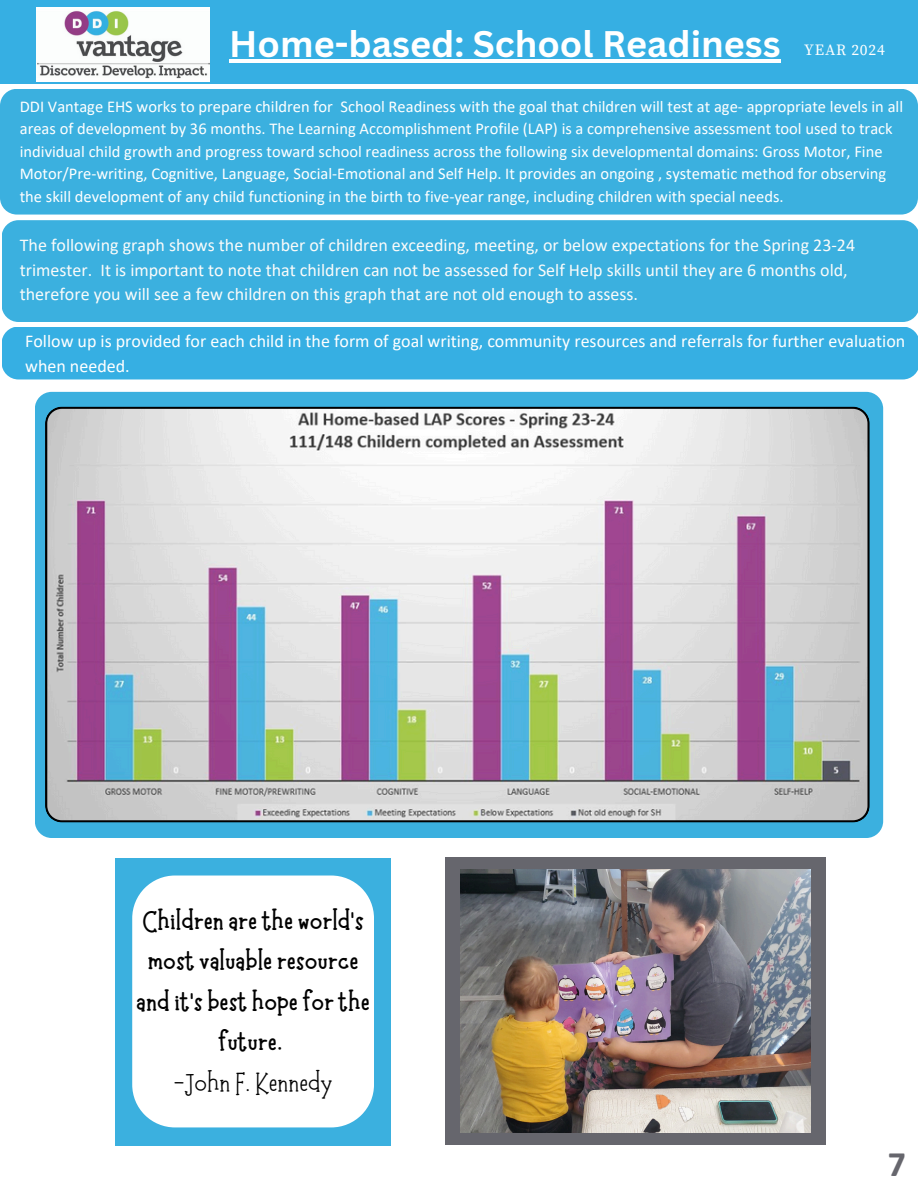
<style>
.page{position:relative;width:918px;height:1188px;background:#fff}
.page>*{position:absolute;margin:0;border:0;box-sizing:border-box;transform-origin:0 0}
.t1{font:700 36px "Canva Sans";color:#fff}
.t2{font:700 36px "Calibri";color:#66666d}
.t3{font:700 28.65px/40.5px "Moonlight";color:#000;text-align:center}
.t4{font:18px/24.8px "Calibri";color:#fafbfa}
.t5{font:18px/24.8px "Calibri";color:#fff}
.t6{font:16.5px/22.5px "Calibri";color:#fff}
.t7{font:15.6px "Source Serif Pro";letter-spacing:.05em;color:#fff}
.s1{font-weight:400}
</style>
<div class="page">
<div style="left:0;top:0;width:918px;height:84px;background:#36afe3"></div>
<img style="left:36px;top:7px;width:174px;height:75px">
<div style="left:35px;top:392px;width:848px;height:446px;background:#3bb0df;border-radius:17px"></div>
<svg style="left:45px;top:407px;width:825px;height:416px;background:#c6c4cc"></svg>
<div style="left:0;top:89px;width:918px;height:126px;background:#3bb0df;border-radius:17px"></div>
<div style="left:2px;top:220px;width:916px;height:102px;background:#3bb0df"></div>
<div style="left:2px;top:327px;width:916px;height:52px;background:#36afe3"></div>
<div style="left:115px;top:858px;width:276px;height:287px;background:#3bb0df"></div>
<div style="left:132px;top:876px;width:242px;height:251px;background:#fff"></div>
<div style="left:445px;top:857px;width:381px;height:287px;background:#66666d"></div>
<img style="left:461px;top:869px;width:349px;height:263px">
<hr style="left:229px;top:59px;width:552px;height:3px;background:#fff">
<h1 class="t1" style="left:229px;top:18px;width:553px">Home-based: School Readiness</h1>
<p class="t7" style="left:804px;top:41px;width:82px">YEAR 2024</p>
<h3 class="t6" style="left:20px;top:96px;width:885px">DDI Vantage EHS works to prepare children for School Readiness with the goal that children will test at age- appropriate levels in all areas of development by 36 months. The Learning Accomplishment Profile (LAP) is a comprehensive assessment tool used to track individual child growth and progress toward school readiness across the following six developmental domains: Gross Motor, Fine Motor/Pre-writing, Cognitive, Language, Social-Emotional and Self Help. It provides an ongoing , systematic method for observing the skill development of any child functioning in the birth to five-year range, including children with special needs.</h3>
<p class="t4" style="left:20px;top:234px;width:837px">The following graph shows the number of children exceeding, meeting, or below expectations for the Spring 23-24 trimester. It is important to note that children can not be assessed for Self Help skills until they are 6 months old, therefore you will see a few children on this graph that are not old enough to assess.</p>
<h3 class="t5" style="left:25px;top:330px;width:882px">Follow up is provided for each child in the form of goal writing, community resources and referrals for further evaluation when needed.</h3>
<h3 class="t3" style="left:136px;top:901px;width:235px">Children are the world’s most valuable resource and it’s best hope for the future.<br><span class="s1">-John F. Kennedy</span></h3>
<p class="t2" style="left:888px;top:1149px;width:20px">7</p>
</div>
